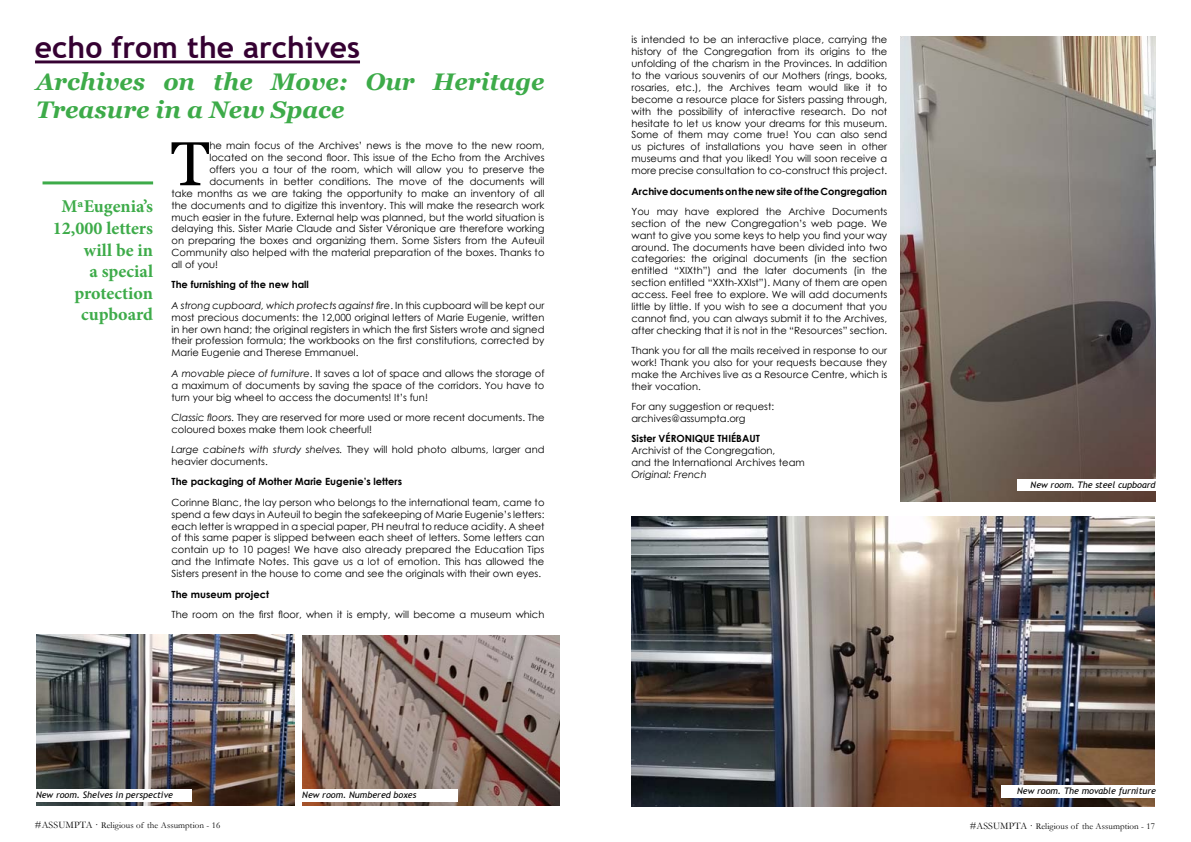
<style>
.page{position:relative;width:1191px;height:842px;background:#fff}
.page>*{position:absolute;margin:0;border:0;box-sizing:border-box;transform-origin:0 0}
.t1{font:62px "Georgia";color:#000}
.t2{font:700 30px "Trebuchet MS";color:#350132}
.t3{font:italic 700 24px/28.8px "Georgia";color:#3dab49}
.t4{font:700 18px/21.6px "Minion Pro";color:#3dab49;text-align:right}
.t5{font:9.9px/11.9px "Century Gothic";color:#000;text-align:justify}
.t6{font:700 9.9px "Century Gothic";color:#000}
.t7{font:italic 9.9px/20.4px "Century Gothic";color:#000}
.t8{font:italic 9px "Trebuchet MS";color:#000}
.t9{font:9px "Garamond";letter-spacing:.01em;color:#000}
.s1{font-size:10px}
.s2{font-weight:700;font-style:normal}
.s3{font-style:normal}
.s4{font-style:italic}
</style>
<div class="page">
<hr style="left:35px;top:60px;width:325px;height:3px;background:#350132">
<img style="left:36px;top:635px;width:258px;height:171px">
<img style="left:302px;top:635px;width:257px;height:171px">
<img style="left:631px;top:516px;width:523px;height:290px">
<hr style="left:43px;top:181px;width:110px;height:3px;background:#3dab49">
<img style="left:900px;top:36px;width:255px;height:466px">
<div style="left:36px;top:789px;width:155px;height:13px;background:#fff"></div>
<div style="left:1016px;top:479px;width:139px;height:11px;background:#fff"></div>
<div style="left:302px;top:789px;width:155px;height:13px;background:#fff"></div>
<div style="left:1001px;top:785px;width:155px;height:13px;background:#fff"></div>
<h2 class="t2" style="left:35px;top:29px;width:326px">echo from the archives</h2>
<h3 class="t3" style="left:36px;top:67px;width:510px">Archives on the Move: Our Heritage<br>Treasure in a New Space</h3>
<h3 class="t4" style="left:53px;top:196px;width:102px">MªEugenia’s<br>12,000 letters will be in<br>a special protection cupboard</h3>
<h1 class="t1" style="left:171px;top:126px;width:40px">T</h1>
<p class="t5" style="left:209px;top:140px;width:336px"><span class="s1">h</span>e main focus of the Archives’ news is the move to the new room,</p>
<p class="t5" style="left:209px;top:151px;width:336px">located on the second floor. This issue of the Echo from the Archives</p>
<p class="t5" style="left:209px;top:163px;width:336px">offers you a tour of the room, which will allow you to preserve the</p>
<p class="t5" style="left:209px;top:175px;width:336px">documents in better conditions. The move of the documents will</p>
<p class="t5" style="left:171px;top:187px;width:374px">take months as we are taking the opportunity to make an inventory of all</p>
<p class="t5" style="left:171px;top:199px;width:374px">the documents and to digitize this inventory. This will make the research work</p>
<p class="t5" style="left:171px;top:211px;width:374px">much easier in the future. External help was planned, but the world situation is</p>
<p class="t5" style="left:171px;top:223px;width:374px">delaying this. Sister Marie Claude and Sister Véronique are therefore working</p>
<p class="t5" style="left:171px;top:235px;width:374px">on preparing the boxes and organizing them. Some Sisters from the Auteuil</p>
<p class="t5" style="left:171px;top:246px;width:374px">Community also helped with the material preparation of the boxes. Thanks to</p>
<p class="t5" style="left:171px;top:258px;width:48px">all of you!</p>
<p class="t7" style="left:171px;top:274px;width:374px"><span class="s2">The furnishing of the new hall<br></span>A strong cupboard, which protects against fire<span class="s3">. In this cupboard will be kept our</span></p>
<p class="t5" style="left:171px;top:311px;width:374px">most precious documents: the 12,000 original letters of Marie Eugenie, written in her own hand; the original registers in which the first Sisters wrote and signed their profession formula; the workbooks on the first constitutions, corrected by Marie Eugenie and Therese Emmanuel.</p>
<p class="t5" style="left:171px;top:367px;width:374px"><span class="s4">A movable piece of furniture</span>. It saves a lot of space and allows the storage of a maximum of documents by saving the space of the corridors. You have to turn your big wheel to access the documents! It’s fun!</p>
<p class="t5" style="left:171px;top:411px;width:374px"><span class="s4">Classic floors.</span> They are reserved for more used or more recent documents. The coloured boxes make them look cheerful!</p>
<p class="t5" style="left:171px;top:443px;width:374px"><span class="s4">Large cabinets with sturdy shelves.</span> They will hold photo albums, larger and heavier documents.</p>
<p class="t6" style="left:171px;top:474px;width:232px">The packaging of Mother Marie Eugenie’s letters</p>
<p class="t5" style="left:171px;top:496px;width:374px">Corinne Blanc, the lay person who belongs to the international team, came to spend a few days in Auteuil to begin the safekeeping of Marie Eugenie’s letters: each letter is wrapped in a special paper, PH neutral to reduce acidity. A sheet of this same paper is slipped between each sheet of letters. Some letters can contain up to 10 pages! We have also already prepared the Education Tips and the Intimate Notes. This gave us a lot of emotion. This has allowed the Sisters present in the house to come and see the originals with their own eyes.</p>
<p class="t6" style="left:171px;top:586px;width:99px">The museum project</p>
<p class="t5" style="left:171px;top:608px;width:374px">The room on the first floor, when it is empty, will become a museum which</p>
<p class="t5" style="left:631px;top:34px;width:257px">is intended to be an interactive place, carrying the history of the Congregation from its origins to the unfolding of the charism in the Provinces. In addition to the various souvenirs of our Mothers (rings, books, rosaries, etc.), the Archives team would like it to become a resource place for Sisters passing through, with the possibility of interactive research. Do not hesitate to let us know your dreams for this museum.<br>Some of them may come true! You can also send us pictures of installations you have seen in other museums and that you liked! You will soon receive a more precise consultation to co-construct this project.</p>
<p class="t6" style="left:631px;top:183px;width:257px">Archive documents on the new site of the Congregation</p>
<p class="t5" style="left:631px;top:205px;width:257px">You may have explored the Archive Documents section of the new Congregation’s web page. We want to give you some keys to help you find your way around. The documents have been divided into two categories: the original documents (in the section entitled “XIXth”) and the later documents (in the section entitled “XXth-XXIst”). Many of them are open access. Feel free to explore. We will add documents little by little. If you wish to see a document that you cannot find, you can always submit it to the Archives, after checking that it is not in the “Resources” section.</p>
<p class="t5" style="left:631px;top:344px;width:257px">Thank you for all the mails received in response to our work! Thank you also for your requests because they make the Archives live as a Resource Centre, which is their vocation.</p>
<p class="t5" style="left:631px;top:400px;width:144px">For any suggestion or request: archives@assumpta.org</p>
<p class="t6" style="left:631px;top:431px;width:130px">Sister VÉRONIQUE THIÉBAUT</p>
<p class="t5" style="left:631px;top:445px;width:175px">Archivist of the Congregation,<br>and the International Archives team</p>
<p class="t7" style="left:631px;top:464px;width:77px">Original: French</p>
<p class="t8" style="left:1030px;top:479px;width:126px">New room. The steel cupboard</p>
<p class="t8" style="left:36px;top:789px;width:138px">New room. Shelves in perspective</p>
<p class="t8" style="left:302px;top:789px;width:116px">New room. Numbered boxes</p>
<p class="t8" style="left:1017px;top:785px;width:140px">New room. The movable furniture</p>
<p class="t9" style="left:35px;top:819px;width:187px"><span class="s1">#ASSUMPTA ·</span> Religious of the Assumption - 16</p>
<p class="t9" style="left:969px;top:820px;width:187px"><span class="s1">#ASSUMPTA ·</span> Religious of the Assumption - 17</p>
</div>
